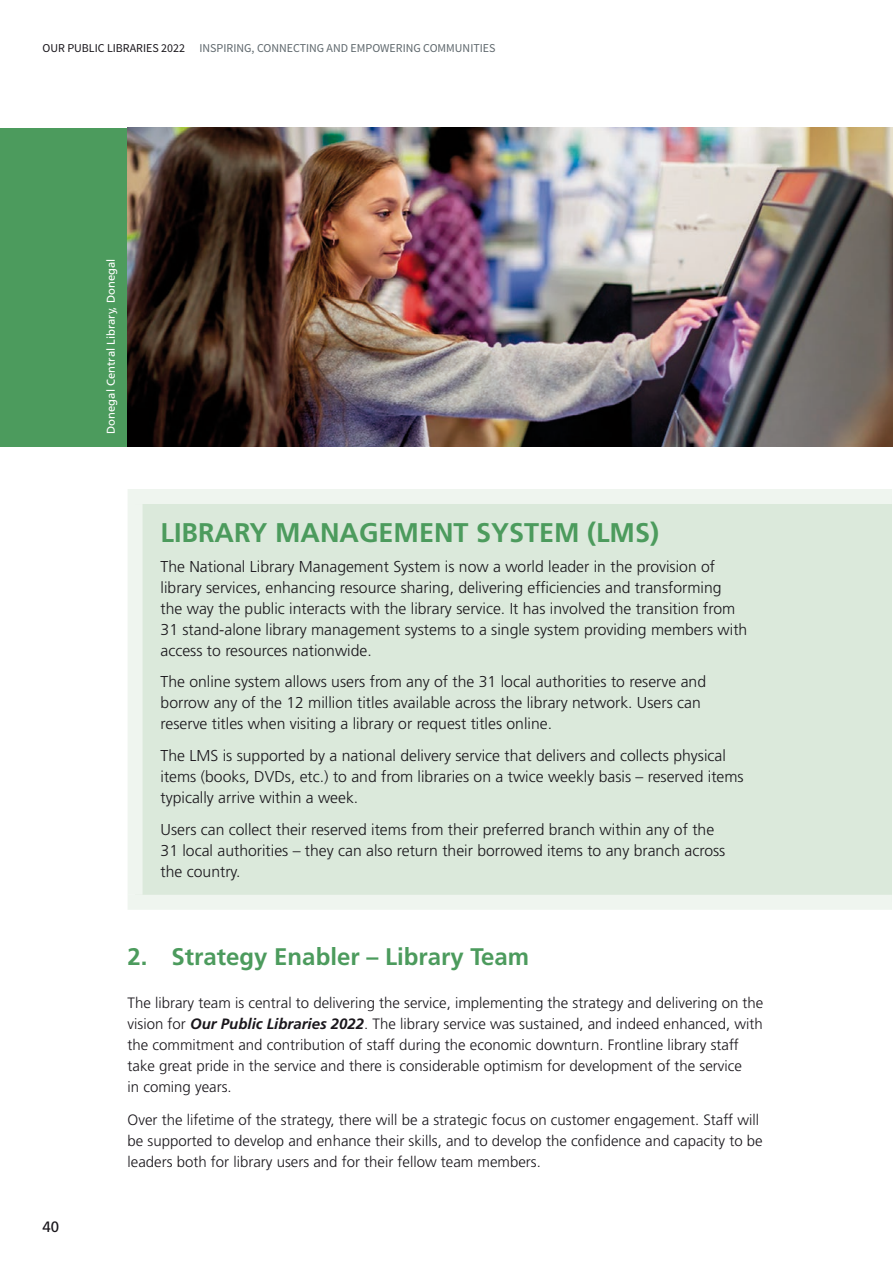
<style>
.page{position:relative;width:893px;height:1263px;background:#fff}
.page>*{position:absolute;margin:0;border:0;box-sizing:border-box;transform-origin:0 0}
.EXTRACT_HEADING{font:700 27px "Frutiger LT Std";color:#4c9b5d}
.H1_5{font:700 24px "Frutiger LT Std";color:#4c9b5d}
.Extract{font:300 15.75px/21px "Frutiger LT Std";color:#1a171c}
.Body_3{font:300 15px/21px "Frutiger LT Std";color:#1a171c}
.t1{font:15px "Frutiger LT Std";color:#1a171c}
.t2{font:12px "Source Sans Pro";color:#5f686d}
.t3{font:11.25px "Frutiger LT Std";color:#fff}
.s1{color:#1a171c}
.s2{font-weight:700;font-style:italic}
</style>
<div class="page">
<div style="left:0;top:128px;width:128px;height:318px;background:#4c9b5d"></div>
<img style="left:128px;top:128px;width:765px;height:318px">
<div style="left:135px;top:496px;width:757px;height:406px;background:#dbe9db"></div>
<div style="left:128px;top:489px;width:764px;height:15px;background:#eff5ef"></div>
<div style="left:128px;top:504px;width:15px;height:391px;background:#eff5ef"></div>
<div style="left:128px;top:895px;width:764px;height:15px;background:#eff5ef"></div>
<p class="t2" style="left:43px;top:40px;width:454px"><span class="s1">OUR PUBLIC LIBRARIES 2022</span> INSPIRING, CONNECTING AND EMPOWERING COMMUNITIES</p>
<p class="t1" style="left:43px;top:1218px;width:18px">40</p>
<p class="t3" style="left:104px;top:434px;width:176px;rotate:-90deg">Donegal Central Library, Donegal</p>
<p class="EXTRACT_HEADING" style="left:161px;top:517px;width:500px">LIBRARY MANAGEMENT SYSTEM (LMS)</p>
<p class="Extract" style="left:161px;top:556px;width:588px">The National Library Management System is now a world leader in the provision of library services, enhancing resource sharing, delivering efficiencies and transforming the way the public interacts with the library service. It has involved the transition from 31 stand-alone library management systems to a single system providing members with access to resources nationwide.</p>
<p class="Extract" style="left:161px;top:672px;width:547px">The online system allows users from any of the 31 local authorities to reserve and borrow any of the 12 million titles available across the library network. Users can reserve titles when visiting a library or request titles online.</p>
<p class="Extract" style="left:161px;top:745px;width:585px">The LMS is supported by a national delivery service that delivers and collects physical items (books, DVDs, etc.) to and from libraries on a twice weekly basis – reserved items typically arrive within a week.</p>
<p class="Extract" style="left:161px;top:819px;width:566px">Users can collect their reserved items from their preferred branch within any of the<br>31 local authorities – they can also return their borrowed items to any branch across the country.</p>
<p class="H1_5" style="left:128px;top:943px;width:403px">2. Strategy Enabler – Library Team</p>
<p class="Body_3" style="left:128px;top:992px;width:637px">The library team is central to delivering the service, implementing the strategy and delivering on the vision for <span class="s2">Our Public Libraries 2022</span>. The library service was sustained, and indeed enhanced, with the commitment and contribution of staff during the economic downturn. Frontline library staff take great pride in the service and there is considerable optimism for development of the service<br>in coming years.</p>
<p class="Body_3" style="left:128px;top:1110px;width:637px">Over the lifetime of the strategy, there will be a strategic focus on customer engagement. Staff will be supported to develop and enhance their skills, and to develop the confidence and capacity to be leaders both for library users and for their fellow team members.</p>
</div>
